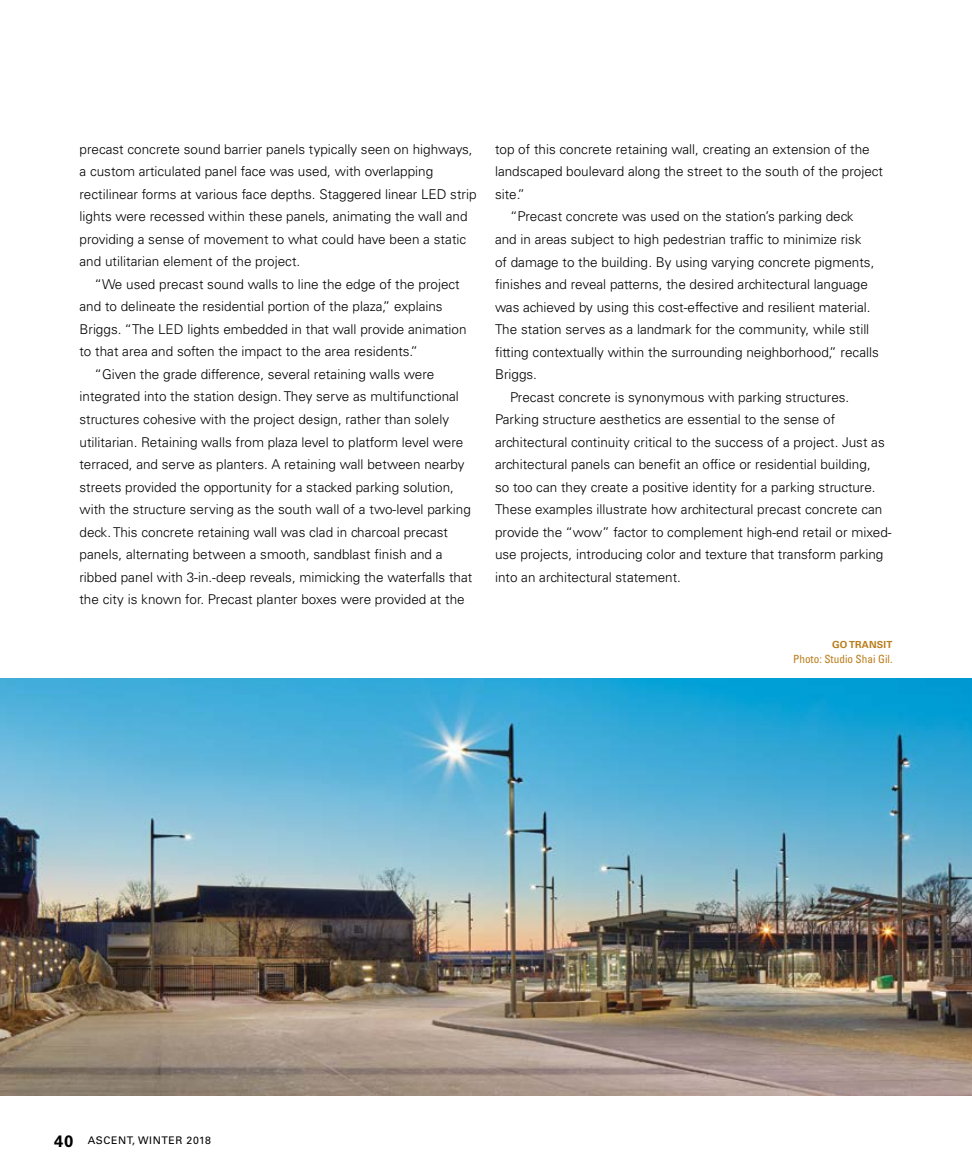
<style>
.page{position:relative;width:972px;height:1175px;background:#fff}
.page>*{position:absolute;margin:0;border:0;box-sizing:border-box;transform-origin:0 0}
.t1{font:700 16.5px "Univers LT Std";color:#000}
.t2{font:300 13.5px/22.5px "Univers LT Std";color:#000}
.t3{font:condensed 11.25px "Univers LT Std";color:#ba7e1c}
.t4{font:10.5px "Univers LT Std";letter-spacing:.06em;color:#000}
.t5{font:700 9.75px "Univers LT Std";letter-spacing:.02em;color:#ba7e1c}
</style>
<div class="page">
<img style="left:0;top:678px;width:972px;height:417px">
<p class="t2" style="left:80px;top:138px;width:399px">precast concrete sound barrier panels typically seen on highways, a custom articulated panel face was used, with overlapping rectilinear forms at various face depths. Staggered linear LED strip lights were recessed within these panels, animating the wall and providing a sense of movement to what could have been a static and utilitarian element of the project.</p>
<p class="t2" style="left:94px;top:273px;width:367px">“We used precast sound walls to line the edge of the project</p>
<p class="t2" style="left:80px;top:295px;width:365px">and to delineate the residential portion of the plaza,” explains</p>
<p class="t2" style="left:80px;top:318px;width:389px">Briggs. “The LED lights embedded in that wall provide animation</p>
<p class="t2" style="left:80px;top:340px;width:340px">to that area and soften the impact to the area residents.”</p>
<p class="t2" style="left:94px;top:363px;width:341px">“Given the grade difference, several retaining walls were</p>
<p class="t2" style="left:80px;top:385px;width:381px">integrated into the station design. They serve as multifunctional</p>
<p class="t2" style="left:80px;top:408px;width:371px">structures cohesive with the project design, rather than solely</p>
<p class="t2" style="left:80px;top:430px;width:385px">utilitarian. Retaining walls from plaza level to platform level were</p>
<p class="t2" style="left:80px;top:453px;width:387px">terraced, and serve as planters. A retaining wall between nearby</p>
<p class="t2" style="left:80px;top:475px;width:376px">streets provided the opportunity for a stacked parking solution,</p>
<p class="t2" style="left:80px;top:498px;width:393px">with the structure serving as the south wall of a two-level parking</p>
<p class="t2" style="left:80px;top:520px;width:370px">deck. This concrete retaining wall was clad in charcoal precast</p>
<p class="t2" style="left:80px;top:543px;width:365px">panels, alternating between a smooth, sandblast finish and a</p>
<p class="t2" style="left:80px;top:565px;width:394px">ribbed panel with 3-in.-deep reveals, mimicking the waterfalls that</p>
<p class="t2" style="left:80px;top:588px;width:387px">the city is known for. Precast planter boxes were provided at the</p>
<p class="t2" style="left:495px;top:138px;width:376px">top of this concrete retaining wall, creating an extension of the</p>
<p class="t2" style="left:495px;top:160px;width:390px">landscaped boulevard along the street to the south of the project</p>
<p class="t2" style="left:495px;top:183px;width:31px">site.”</p>
<p class="t2" style="left:510px;top:205px;width:345px">“Precast concrete was used on the station’s parking deck</p>
<p class="t2" style="left:495px;top:228px;width:368px">and in areas subject to high pedestrian traffic to minimize risk</p>
<p class="t2" style="left:495px;top:250px;width:381px">of damage to the building. By using varying concrete pigments,</p>
<p class="t2" style="left:495px;top:273px;width:374px">finishes and reveal patterns, the desired architectural language</p>
<p class="t2" style="left:495px;top:295px;width:377px">was achieved by using this cost-effective and resilient material.</p>
<p class="t2" style="left:495px;top:318px;width:376px">The station serves as a landmark for the community, while still</p>
<p class="t2" style="left:495px;top:340px;width:385px">fitting contextually within the surrounding neighborhood,” recalls</p>
<p class="t2" style="left:495px;top:363px;width:44px">Briggs.</p>
<p class="t2" style="left:510px;top:385px;width:341px">Precast concrete is synonymous with parking structures.</p>
<p class="t2" style="left:495px;top:408px;width:342px">Parking structure aesthetics are essential to the sense of</p>
<p class="t2" style="left:495px;top:430px;width:391px">architectural continuity critical to the success of a project. Just as</p>
<p class="t2" style="left:495px;top:453px;width:378px">architectural panels can benefit an office or residential building,</p>
<p class="t2" style="left:495px;top:475px;width:382px">so too can they create a positive identity for a parking structure.</p>
<p class="t2" style="left:495px;top:498px;width:389px">These examples illustrate how architectural precast concrete can</p>
<p class="t2" style="left:495px;top:520px;width:398px">provide the “wow” factor to complement high-end retail or mixed-</p>
<p class="t2" style="left:495px;top:543px;width:390px">use projects, introducing color and texture that transform parking</p>
<p class="t2" style="left:495px;top:565px;width:188px">into an architectural statement.</p>
<p class="t5" style="left:832px;top:638px;width:62px">GO TRANSIT</p>
<p class="t3" style="left:793px;top:652px;width:101px">Photo: Studio Shai Gil.</p>
<p class="t1" style="left:54px;top:1131px;width:21px">40</p>
<p class="t4" style="left:88px;top:1134px;width:125px">ASCENT, WINTER 2018</p>
</div>
